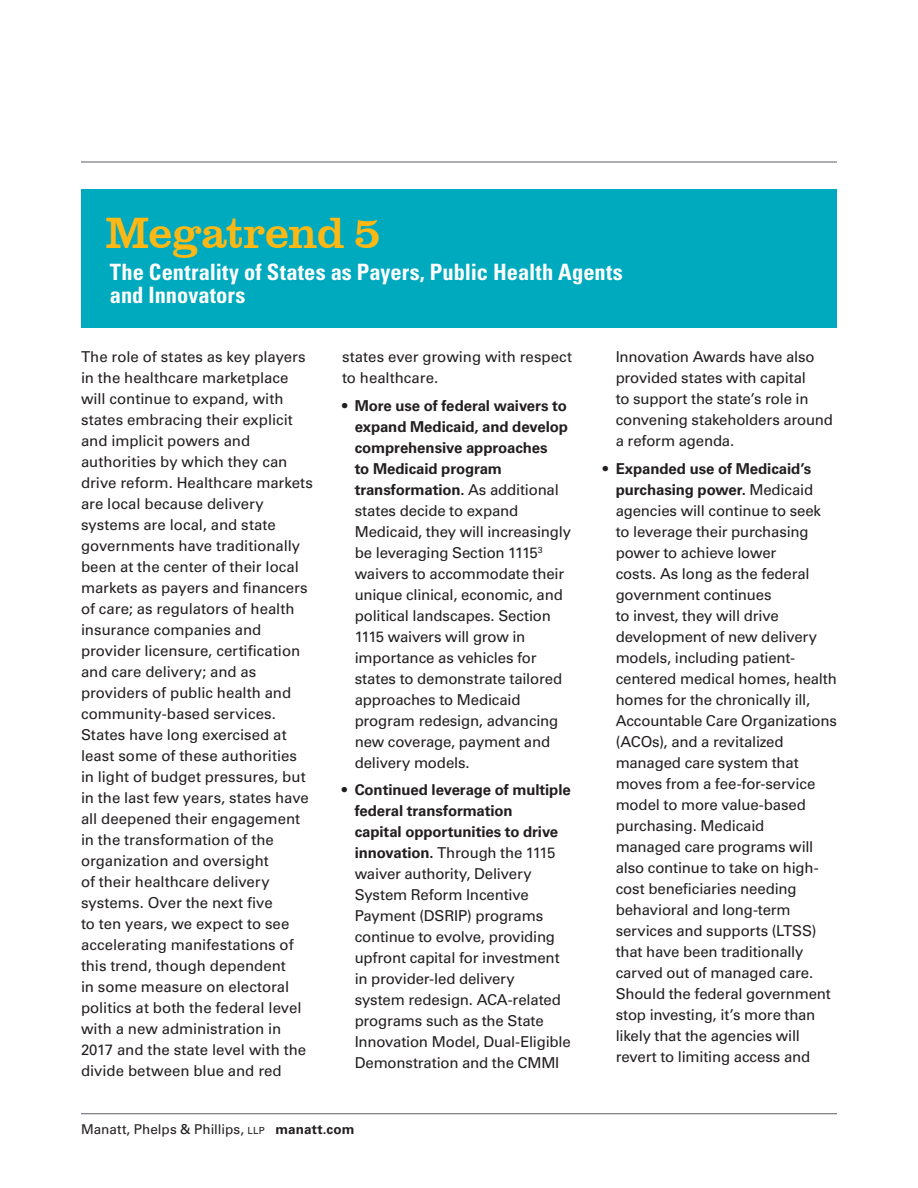
<style>
.page{position:relative;width:918px;height:1188px;background:#fff}
.page>*{position:absolute;margin:0;border:0;box-sizing:border-box;transform-origin:0 0}
.t1{font:45px "Clarendon BT";letter-spacing:-.02em;color:#fcb814}
.t2{font:700 condensed 22.5px/22.5px "Univers LT Std";color:#fff}
.t3{font:15px/21px "Univers LT Std";letter-spacing:-.01em;color:#231f20}
.t4{font:13.5px "Univers LT Std";color:#231f20}
.s1{font-weight:700}
.s2{font-size:9.75px}
</style>
<div class="page">
<hr style="left:81px;top:162px;width:756px;height:1px;background:#5c5e67">
<hr style="left:81px;top:1113px;width:756px;height:1px;background:#5c5e67">
<div style="left:81px;top:189px;width:756px;height:138px;background:#00aabe"></div>
<h1 class="t1" style="left:105px;top:204px;width:278px">Megatrend 5</h1>
<h2 class="t2" style="left:110px;top:261px;width:514px">The Centrality of States as Payers, Public Health Agents and Innovators</h2>
<p class="t3" style="left:81px;top:346px;width:233px">The role of states as key players in the healthcare marketplace will continue to expand, with states embracing their explicit and implicit powers and authorities by which they can drive reform. Healthcare markets are local because delivery systems are local, and state governments have traditionally been at the center of their local markets as payers and financers of care; as regulators of health insurance companies and provider licensure, certification and care delivery; and as providers of public health and community-based services.<br>States have long exercised at least some of these authorities in light of budget pressures, but in the last few years, states have all deepened their engagement in the transformation of the organization and oversight<br>of their healthcare delivery systems. Over the next five<br>to ten years, we expect to see accelerating manifestations of this trend, though dependent<br>in some measure on electoral politics at both the federal level with a new administration in<br>2017 and the state level with the divide between blue and red</p>
<p class="t3" style="left:342px;top:346px;width:232px">states ever growing with respect to healthcare.</p>
<p class="t3" style="left:355px;top:395px;width:218px;text-indent:-13px"><span class="s1">• More use of federal waivers to expand Medicaid, and develop comprehensive approaches<br>to Medicaid program transformation.</span> As additional states decide to expand<br>Medicaid, they will increasingly be leveraging Section 1115<sup>3 </sup>waivers to accommodate their unique clinical, economic, and political landscapes. Section<br>1115 waivers will grow in importance as vehicles for states to demonstrate tailored approaches to Medicaid program redesign, advancing new coverage, payment and delivery models.</p>
<p class="t3" style="left:355px;top:780px;width:218px;text-indent:-13px"><span class="s1">• Continued leverage of multiple federal transformation<br>capital opportunities to drive innovation.</span> Through the 1115 waiver authority, Delivery<br>System Reform Incentive<br>Payment (DSRIP) programs continue to evolve, providing upfront capital for investment in provider-led delivery<br>system redesign. ACA-related programs such as the State<br>Innovation Model, Dual-Eligible<br>Demonstration and the CMMI</p>
<p class="t4" style="left:81px;top:1121px;width:275px">Manatt, Phelps &amp; Phillips, <span class="s2">LLP</span> <span class="s1">manatt.com</span></p>
<p class="t3" style="left:616px;top:346px;width:219px">Innovation Awards have also provided states with capital<br>to support the state’s role in convening stakeholders around a reform agenda.</p>
<p class="t3" style="left:616px;top:458px;width:223px;text-indent:-13px"><span class="s1">• Expanded use of Medicaid’s purchasing power.</span> Medicaid agencies will continue to seek to leverage their purchasing power to achieve lower<br>costs. As long as the federal government continues<br>to invest, they will drive development of new delivery models, including patient&shy;centered medical homes, health homes for the chronically ill,<br>Accountable Care Organizations (ACOs), and a revitalized managed care system that moves from a fee-for-service model to more value-based purchasing. Medicaid<br>managed care programs will also continue to take on high&shy;cost beneficiaries needing behavioral and long-term services and supports (LTSS) that have been traditionally carved out of managed care.<br>Should the federal government stop investing, it’s more than likely that the agencies will revert to limiting access and</p>
</div>
